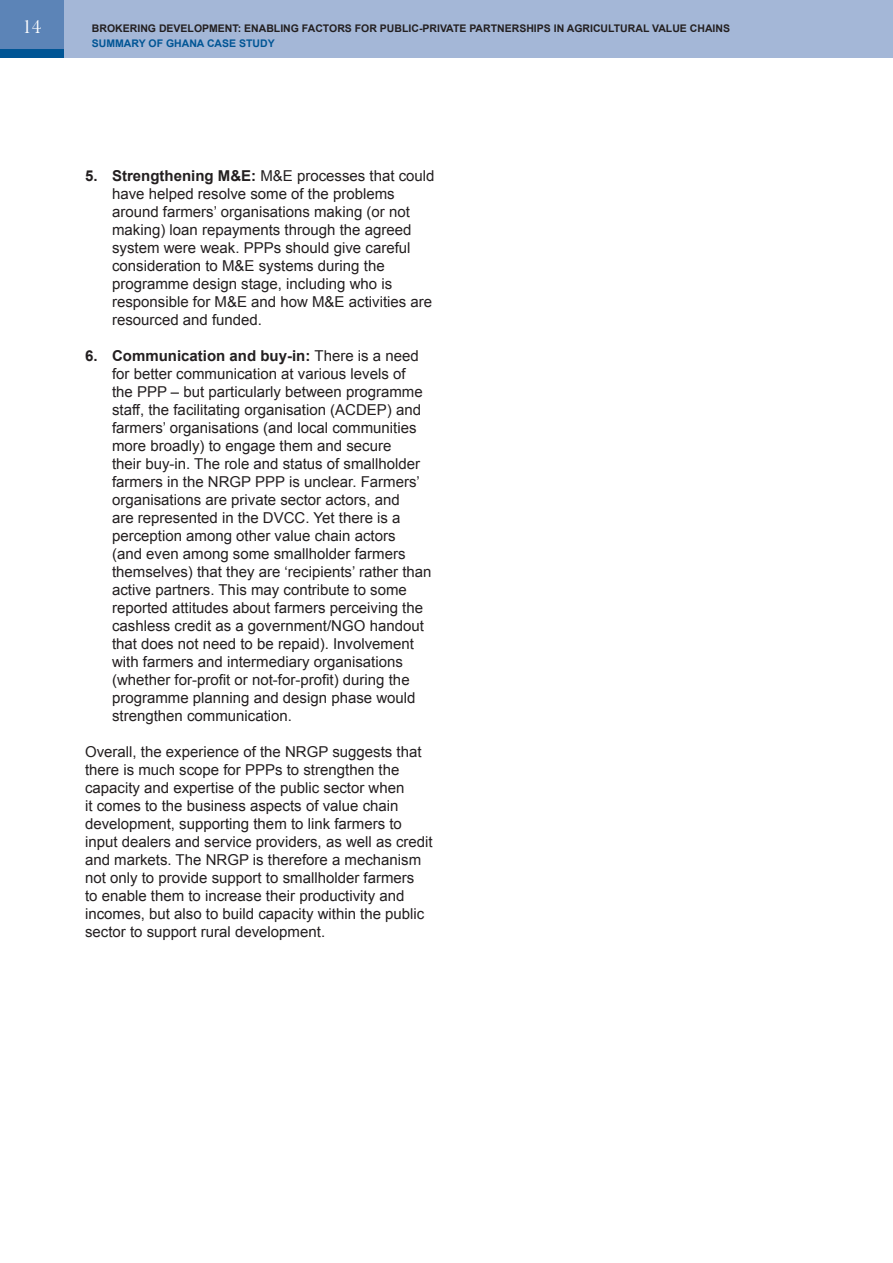
<style>
.page{position:relative;width:893px;height:1263px;background:#fff}
.page>*{position:absolute;margin:0;border:0;box-sizing:border-box;transform-origin:0 0}
.t1{font:19.5px "Baskerville No 2 BT";color:#fff}
.t2{font:15px/18px "Arial";color:#231f20}
.t3{font:700 10.5px "Arial";color:#231f20}
.t4{font:700 10.5px "Arial";color:#005595}
.s1{font-weight:700}
</style>
<div class="page">
<div style="left:0;top:0;width:893px;height:57px;background:#a4b7d7"></div>
<div style="left:0;top:0;width:64px;height:57px;background:#5c84b7"></div>
<div style="left:0;top:49px;width:64px;height:8px;background:#005595"></div>
<hr style="left:892px;top:0;width:1px;height:58px;background:#a4b7d7">
<p class="t1" style="left:22px;top:14px;width:21px">14</p>
<p class="t3" style="left:92px;top:21px;width:640px">BROKERING DEVELOPMENT: ENABLING FACTORS FOR PUBLIC-PRIVATE PARTNERSHIPS IN AGRICULTURAL VALUE CHAINS</p>
<p class="t4" style="left:92px;top:36px;width:184px">SUMMARY OF GHANA CASE STUDY</p>
<p class="t2" style="left:112px;top:167px;width:324px;text-indent:-27px"><span class="s1">5. Strengthening M&amp;E:</span> M&amp;E processes that could have helped resolve some of the problems around farmers’ organisations making (or not making) loan repayments through the agreed system were weak. PPPs should give careful consideration to M&amp;E systems during the programme design stage, including who is responsible for M&amp;E and how M&amp;E activities are resourced and funded.</p>
<p class="t2" style="left:112px;top:347px;width:321px;text-indent:-27px"><span class="s1">6. Communication and buy-in:</span> There is a need for better communication at various levels of<br>the PPP – but particularly between programme staff, the facilitating organisation (ACDEP) and farmers’ organisations (and local communities more broadly) to engage them and secure<br>their buy-in. The role and status of smallholder farmers in the NRGP PPP is unclear. Farmers’ organisations are private sector actors, and<br>are represented in the DVCC. Yet there is a perception among other value chain actors<br>(and even among some smallholder farmers themselves) that they are ‘recipients’ rather than active partners. This may contribute to some reported attitudes about farmers perceiving the cashless credit as a government/NGO handout that does not need to be repaid). Involvement with farmers and intermediary organisations (whether for-profit or not-for-profit) during the programme planning and design phase would strengthen communication.</p>
<p class="t2" style="left:85px;top:743px;width:349px">Overall, the experience of the NRGP suggests that there is much scope for PPPs to strengthen the capacity and expertise of the public sector when<br>it comes to the business aspects of value chain development, supporting them to link farmers to input dealers and service providers, as well as credit and markets. The NRGP is therefore a mechanism not only to provide support to smallholder farmers<br>to enable them to increase their productivity and incomes, but also to build capacity within the public sector to support rural development.</p>
</div>
